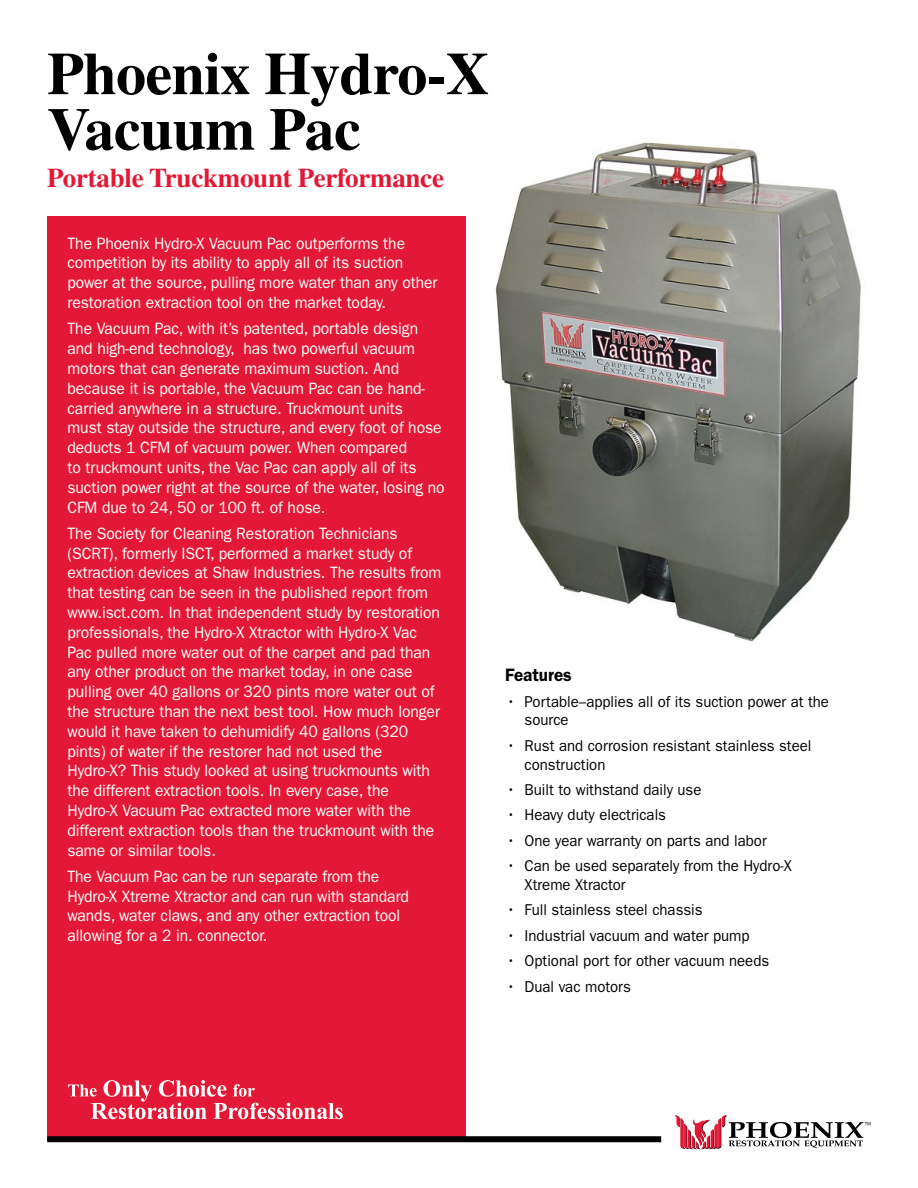
<style>
.page{position:relative;width:918px;height:1188px;background:#fff}
.page>*{position:absolute;margin:0;border:0;box-sizing:border-box;transform-origin:0 0}
.t1{font:700 60px/55.5px "Times";letter-spacing:-.01em;color:#000}
.t2{font:700 27px "Times";letter-spacing:-.01em;color:#e31836}
.t3{font:600 18px "Franklin Gothic";color:#000;scale:.95 1}
.t4{font:16.5px/19.8px "Franklin Gothic";letter-spacing:-.005em;color:#fff;scale:.95 1}
.t5{font:15.75px/18.9px "Franklin Gothic";color:#000;scale:.95 1}
</style>
<div class="page">
<div style="left:47px;top:216px;width:419px;height:925px;background:#e31836"></div>
<div style="left:47px;top:1136px;width:614px;height:6px;background:#000"></div>
<svg style="left:675px;top:1115px;width:196px;height:34px"></svg>
<svg style="left:68px;top:1080px;width:275px;height:39px"></svg>
<img style="left:495px;top:142px;width:366px;height:500px">
<h1 class="t1" style="left:47px;top:45px;width:444px">Phoenix Hydro-X<br>Vacuum Pac</h1>
<h2 class="t2" style="left:47px;top:161px;width:398px">Portable Truckmount Performance</h2>
<p class="t4" style="left:68px;top:233px;width:391px">The Phoenix Hydro-X Vacuum Pac outperforms the competition by its ability to apply all of its suction power at the source, pulling more water than any other restoration extraction tool on the market today.</p>
<p class="t4" style="left:68px;top:319px;width:399px">The Vacuum Pac, with it’s patented, portable design and high-end technology, has two powerful vacuum motors that can generate maximum suction. And because it is portable, the Vacuum Pac can be hand&shy;carried anywhere in a structure. Truckmount units<br>must stay outside the structure, and every foot of hose deducts 1 cfm of vacuum power. When compared<br>to truckmount units, the Vac Pac can apply all of its suction power right at the source of the water, losing no cfm due to 24, 50 or 100 ft. of hose.</p>
<p class="t4" style="left:67px;top:523px;width:395px">The Society for Cleaning Restoration Technicians (SCRT), formerly ISCT, performed a market study of extraction devices at Shaw Industries. The results from that testing can be seen in the published report from www.isct.com. In that independent study by restoration professionals, the Hydro-X Xtractor with Hydro-X Vac Pac pulled more water out of the carpet and pad than any other product on the market today, in one case pulling over 40 gallons or 320 pints more water out of the structure than the next best tool. How much longer would it have taken to dehumidify 40 gallons (320 pints) of water if the restorer had not used the Hydro-X? This study looked at using truckmounts with the different extraction tools. In every case, the Hydro-X Vacuum Pac extracted more water with the different extraction tools than the truckmount with the same or similar tools.</p>
<p class="t4" style="left:68px;top:866px;width:361px">The Vacuum Pac can be run separate from the Hydro-X Xtreme Xtractor and can run with standard wands, water claws, and any other extraction tool allowing for a 2 in. connector.</p>
<p class="t3" style="left:505px;top:664px;width:72px">Features</p>
<p class="t5" style="left:525px;top:692px;width:322px;text-indent:-18px">• Portable–applies all of its suction power at the source</p>
<p class="t5" style="left:525px;top:736px;width:304px;text-indent:-18px">• Rust and corrosion resistant stainless steel construction</p>
<p class="t5" style="left:507px;top:780px;width:207px">• Built to withstand daily use</p>
<p class="t5" style="left:507px;top:806px;width:169px">• Heavy duty electricals</p>
<p class="t5" style="left:507px;top:831px;width:275px">• One year warranty on parts and labor</p>
<p class="t5" style="left:525px;top:857px;width:283px;text-indent:-18px">• Can be used separately from the Hydro-X<br>Xtreme Xtractor</p>
<p class="t5" style="left:507px;top:901px;width:208px">• Full stainless steel chassis</p>
<p class="t5" style="left:507px;top:926px;width:257px">• Industrial vacuum and water pump</p>
<p class="t5" style="left:507px;top:952px;width:278px">• Optional port for other vacuum needs</p>
<p class="t5" style="left:507px;top:977px;width:133px">• Dual vac motors</p>
</div>
